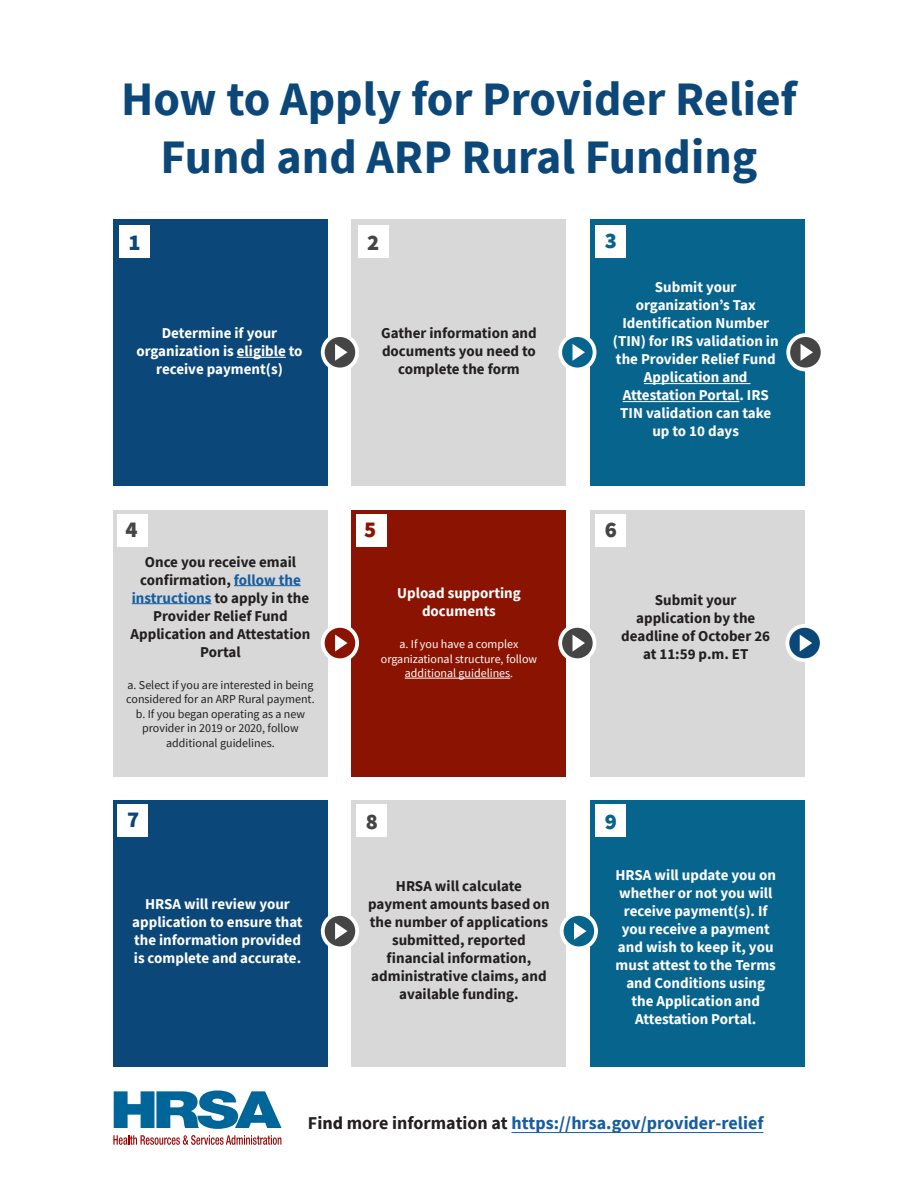
<style>
.page{position:relative;width:918px;height:1188px;background:#fff}
.page>*{position:absolute;margin:0;border:0;box-sizing:border-box;transform-origin:0 0}
.t1{font:700 48px/57.6px "Source Sans Pro";color:#0b4779;text-align:center}
.t2{font:900 22.5px "Source Sans Pro";color:#454545}
.t3{font:900 22.5px "Source Sans Pro";color:#0b4779}
.t4{font:900 22.5px "Source Sans Pro";color:#07648d}
.t5{font:900 22.5px "Source Sans Pro";color:#8b1302}
.t6{font:700 18px "Source Sans Pro";color:#175d9e}
.t7{font:700 15px/18px "Source Sans Pro";color:#fff;text-align:center}
.t8{font:700 15px/18px "Source Sans Pro";color:#231f20;text-align:center}
.t9{font:12px/14.4px "Source Sans Pro";color:#231f20;text-align:center}
.t10{font:12px/14.4px "Source Sans Pro";color:#fff;text-align:center}
.s1{color:#175d9e}
.s2{color:#231f20}
</style>
<div class="page">
<div style="left:113px;top:219px;width:215px;height:267px;background:#0b4779"></div>
<div style="left:119px;top:225px;width:31px;height:33px;background:#fff"></div>
<div style="left:352px;top:219px;width:214px;height:267px;background:#d8d8d8"></div>
<div style="left:358px;top:225px;width:30px;height:33px;background:#fff"></div>
<div style="left:590px;top:219px;width:215px;height:267px;background:#07648d"></div>
<div style="left:595px;top:225px;width:31px;height:33px;background:#fff"></div>
<div style="left:113px;top:510px;width:215px;height:266px;background:#d8d8d8"></div>
<div style="left:117px;top:514px;width:31px;height:33px;background:#fff"></div>
<div style="left:352px;top:510px;width:214px;height:266px;background:#8b1302"></div>
<div style="left:356px;top:514px;width:31px;height:33px;background:#fff"></div>
<div style="left:590px;top:510px;width:215px;height:266px;background:#d8d8d8"></div>
<div style="left:595px;top:514px;width:31px;height:33px;background:#fff"></div>
<div style="left:113px;top:800px;width:215px;height:267px;background:#0b4779"></div>
<div style="left:117px;top:805px;width:31px;height:32px;background:#fff"></div>
<div style="left:352px;top:800px;width:214px;height:267px;background:#d8d8d8"></div>
<div style="left:356px;top:805px;width:31px;height:32px;background:#fff"></div>
<div style="left:590px;top:800px;width:215px;height:267px;background:#07648d"></div>
<div style="left:595px;top:805px;width:31px;height:32px;background:#fff"></div>
<svg style="left:114px;top:1090px;width:168px;height:39px"></svg>
<svg style="left:113px;top:1135px;width:168px;height:10px"></svg>
<hr style="left:237px;top:357px;width:49px;height:1px;background:#fff">
<hr style="left:644px;top:383px;width:107px;height:1px;background:#fff">
<hr style="left:623px;top:401px;width:117px;height:1px;background:#fff">
<hr style="left:405px;top:678px;width:105px;height:1px;background:#fff">
<hr style="left:234px;top:585px;width:67px;height:1px;background:#175d9e">
<hr style="left:132px;top:603px;width:79px;height:1px;background:#175d9e">
<div style="left:321px;top:333px;width:38px;height:38px;background:#fff;border-radius:50%"></div>
<div style="left:325px;top:337px;width:30px;height:31px;background:#454545;border-radius:50%"></div>
<svg style="left:335px;top:344px;width:13px;height:17px"></svg>
<div style="left:558px;top:333px;width:38px;height:38px;background:#fff;border-radius:50%"></div>
<div style="left:562px;top:337px;width:31px;height:31px;background:#07648d;border-radius:50%"></div>
<svg style="left:573px;top:344px;width:12px;height:17px"></svg>
<div style="left:786px;top:333px;width:39px;height:38px;background:#fff;border-radius:50%"></div>
<div style="left:790px;top:337px;width:31px;height:31px;background:#454545;border-radius:50%"></div>
<svg style="left:801px;top:344px;width:12px;height:17px"></svg>
<svg style="left:785px;top:624px;width:39px;height:38px"></svg>
<div style="left:789px;top:628px;width:31px;height:30px;background:#0b4779;border-radius:50%"></div>
<svg style="left:800px;top:635px;width:12px;height:17px"></svg>
<svg style="left:558px;top:624px;width:38px;height:38px"></svg>
<div style="left:562px;top:628px;width:31px;height:30px;background:#454545;border-radius:50%"></div>
<svg style="left:573px;top:635px;width:12px;height:16px"></svg>
<svg style="left:321px;top:624px;width:38px;height:38px"></svg>
<div style="left:325px;top:628px;width:30px;height:30px;background:#8b1302;border-radius:50%"></div>
<svg style="left:335px;top:635px;width:13px;height:17px"></svg>
<svg style="left:560px;top:912px;width:38px;height:38px"></svg>
<div style="left:564px;top:916px;width:30px;height:30px;background:#07648d;border-radius:50%"></div>
<svg style="left:574px;top:923px;width:12px;height:17px"></svg>
<svg style="left:321px;top:912px;width:38px;height:38px"></svg>
<div style="left:325px;top:916px;width:30px;height:30px;background:#454545;border-radius:50%"></div>
<svg style="left:335px;top:923px;width:13px;height:17px"></svg>
<hr style="left:511px;top:1132px;width:252px;height:1px;background:#175d9e">
<h1 class="t1" style="left:121px;top:70px;width:677px">How to Apply for Provider Relief<br>Fund and ARP Rural Funding</h1>
<h2 class="t3" style="left:129px;top:227px;width:14px">1</h2>
<h2 class="t2" style="left:367px;top:227px;width:14px">2</h2>
<h2 class="t4" style="left:605px;top:225px;width:14px">3</h2>
<p class="t7" style="left:136px;top:324px;width:168px">Determine if your organization is eligible to receive payment(s)</p>
<p class="t8" style="left:381px;top:324px;width:157px">Gather information and documents you need to complete the form</p>
<p class="t7" style="left:613px;top:278px;width:167px">Submit your organization’s Tax<br>Identification Number (TIN) for IRS validation in the Provider Relief Fund<br>Application and<br>Attestation Portal. IRS<br>TIN validation can take up to 10 days</p>
<h2 class="t2" style="left:126px;top:514px;width:14px">4</h2>
<h2 class="t5" style="left:364px;top:514px;width:14px">5</h2>
<h2 class="t2" style="left:605px;top:514px;width:14px">6</h2>
<p class="t8" style="left:131px;top:552px;width:181px">Once you receive email confirmation, <span class="s1">follow the instructions</span> to apply in the<br>Provider Relief Fund<br>Application and Attestation<br>Portal</p>
<p class="t9" style="left:126px;top:678px;width:190px">a. Select if you are interested in being considered for an ARP Rural payment. b. If you began operating as a new provider in 2019 or 2020, follow additional guidelines.</p>
<p class="t7" style="left:397px;top:584px;width:125px">Upload supporting documents</p>
<p class="t10" style="left:381px;top:637px;width:158px">a. If you have a complex organizational structure, follow additional guidelines.</p>
<p class="t8" style="left:621px;top:591px;width:150px">Submit your application by the deadline of October 26 at 11:59 p.m. ET</p>
<h2 class="t3" style="left:127px;top:804px;width:14px">7</h2>
<h2 class="t2" style="left:366px;top:805px;width:14px">8</h2>
<h2 class="t4" style="left:605px;top:806px;width:14px">9</h2>
<p class="t7" style="left:132px;top:895px;width:172px">HRSA will review your application to ensure that the information provided is complete and accurate.</p>
<p class="t8" style="left:368px;top:876px;width:183px">HRSA will calculate payment amounts based on the number of applications submitted, reported financial information, administrative claims, and available funding.</p>
<p class="t7" style="left:616px;top:866px;width:162px">HRSA will update you on whether or not you will receive payment(s). If you receive a payment and wish to keep it, you must attest to the Terms and Conditions using the Application and<br>Attestation Portal.</p>
<p class="t6" style="left:308px;top:1111px;width:457px"><span class="s2">Find more information at</span> https://hrsa.gov/provider-relief</p>
</div>
